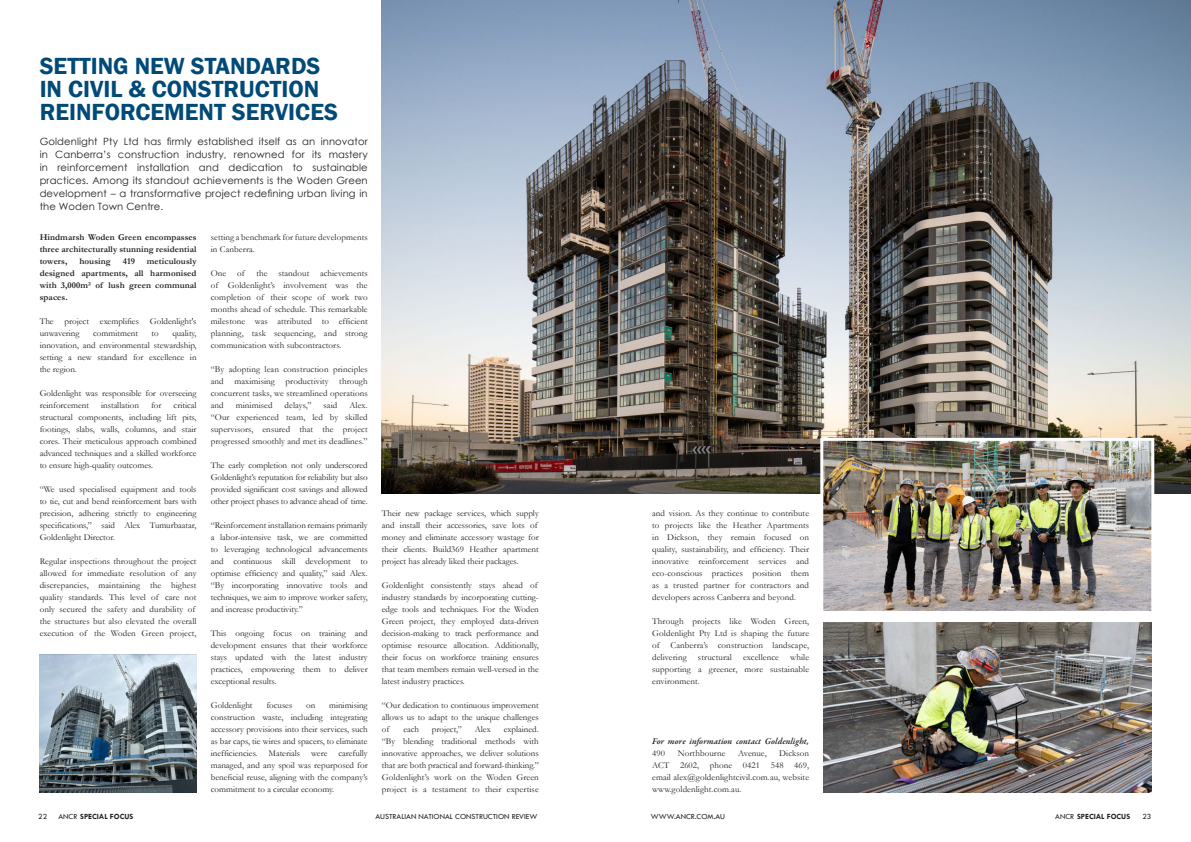
<style>
.page{position:relative;width:1191px;height:842px;background:#fff}
.page>*{position:absolute;margin:0;border:0;box-sizing:border-box;transform-origin:0 0}
.t1{font:600 24px/23px "Franklin Gothic";color:#004a78}
.t2{font:10px/13px "Century Gothic";letter-spacing:.01em;color:#231f20;text-align:justify}
.t3{font:9px/12px "Garamond";color:#231f20;text-align:justify}
.t4{font:700 9px/12px "Garamond";letter-spacing:.01em;color:#231f20;text-align:justify}
.t5{font:italic 600 9px/12px "Garamond Premr Pro";letter-spacing:.005em;color:#231f20}
.t6{font:8px "Tw Cen";color:#231f20}
.t7{font:700 8px "Tw Cen";color:#231f20}
.s1{font-family:"Garamond";font-weight:400;font-style:normal}
.s2{font-weight:400}
</style>
<div class="page">
<img style="left:382px;top:0;width:809px;height:493px">
<img style="left:823px;top:622px;width:328px;height:170px">
<img style="left:818px;top:436px;width:337px;height:175px">
<img style="left:40px;top:654px;width:157px;height:138px">
<p class="t1" style="left:40px;top:54px;width:300px">SETTING NEW STANDARDS<br>IN CIVIL &amp; CONSTRUCTION<br>REINFORCEMENT SERVICES</p>
<p class="t2" style="left:40px;top:134px;width:329px">Goldenlight Pty Ltd has firmly established itself as an innovator in Canberra’s construction industry, renowned for its mastery in reinforcement installation and dedication to sustainable practices. Among its standout achievements is the Woden Green development – a transformative project redefining urban living in the Woden Town Centre.</p>
<p class="t4" style="left:40px;top:231px;width:158px">Hindmarsh Woden Green encompasses three architecturally stunning residential towers,</p>
<p class="t3" style="left:211px;top:231px;width:158px">setting a benchmark for future developments in Canberra.</p>
<p class="t3" style="left:211px;top:267px;width:35px">One of</p>
<p class="t4" style="left:40px;top:255px;width:158px;text-indent:107px">meticulously designed apartments, all harmonised with 3,000m² of lush green communal spaces.</p>
<p class="t3" style="left:40px;top:315px;width:158px">The project exemplifies Goldenlight's unwavering</p>
<p class="t4" style="left:79px;top:255px;width:33px">housing</p>
<p class="t4" style="left:123px;top:255px;width:14px">419</p>
<p class="t3" style="left:211px;top:267px;width:158px;text-indent:46px">the standout achievements of Goldenlight’s involvement was the completion of their scope of work two months ahead of schedule. This remarkable milestone was attributed to efficient planning, task sequencing, and strong communication with subcontractors.</p>
<p class="t3" style="left:211px;top:363px;width:158px">“By adopting lean construction principles and maximising productivity through concurrent tasks, we streamlined operations and</p>
<p class="t3" style="left:40px;top:327px;width:158px;text-indent:133px">quality, innovation, and environmental stewardship, setting a new standard for excellence in the region.</p>
<p class="t3" style="left:40px;top:387px;width:158px">Goldenlight was responsible for overseeing reinforcement</p>
<p class="t3" style="left:93px;top:327px;width:46px">commitment</p>
<p class="t3" style="left:152px;top:327px;width:9px">to</p>
<p class="t3" style="left:236px;top:399px;width:38px">minimised</p>
<p class="t3" style="left:285px;top:399px;width:28px">delays,”</p>
<p class="t3" style="left:323px;top:399px;width:15px">said</p>
<p class="t3" style="left:211px;top:399px;width:158px;text-indent:138px">Alex. “Our experienced team, led by skilled supervisors, ensured that the project progressed smoothly and met its deadlines.”</p>
<p class="t3" style="left:211px;top:459px;width:158px">The early completion not only underscored Goldenlight’s reputation for reliability but also provided significant cost savings and allowed other project phases to advance ahead of time.</p>
<p class="t3" style="left:211px;top:519px;width:158px">“Reinforcement installation remains primarily a labor-intensive task, we are committed to leveraging technological advancements and continuous skill development to optimise efficiency and quality,” said Alex. “By incorporating innovative tools and techniques, we aim to improve worker safety, and increase productivity.”</p>
<p class="t3" style="left:211px;top:627px;width:158px">This ongoing focus on training and development ensures that their workforce stays updated with the latest industry practices, empowering them to deliver exceptional results.</p>
<p class="t3" style="left:211px;top:699px;width:43px">Goldenlight</p>
<p class="t3" style="left:266px;top:699px;width:27px">focuses</p>
<p class="t3" style="left:306px;top:699px;width:11px">on</p>
<p class="t3" style="left:101px;top:399px;width:39px">installation</p>
<p class="t3" style="left:151px;top:399px;width:12px">for</p>
<p class="t3" style="left:40px;top:399px;width:158px;text-indent:134px">critical structural components, including lift pits, footings, slabs, walls, columns, and stair cores. Their meticulous approach combined advanced techniques and a skilled workforce to ensure high-quality outcomes.</p>
<p class="t3" style="left:40px;top:483px;width:158px">“We used specialised equipment and tools to tie, cut and bend reinforcement bars with precision, adhering strictly to engineering specifications,” said Alex Tumurbaatar, Goldenlight Director.</p>
<p class="t3" style="left:40px;top:555px;width:158px;text-align:left">Regular inspections throughout the project allowed for immediate resolution of any discrepancies, maintaining the highest quality standards. This level of care not only secured the safety and durability of the structures but also elevated the overall execution of the Woden Green project,</p>
<p class="t3" style="left:211px;top:699px;width:158px;text-indent:118px">minimising construction waste, including integrating accessory provisions into their services, such as bar caps, tie wires and spacers, to eliminate inefficiencies. Materials were carefully managed, and any spoil was repurposed for beneficial reuse, aligning with the company’s commitment to a circular economy.</p>
<p class="t3" style="left:382px;top:507px;width:158px;text-align:left">Their new package services, which supply and install their accessories, save lots of money and eliminate accessory wastage for their clients. Build369 Heather apartment project has already liked their packages.</p>
<p class="t3" style="left:382px;top:579px;width:158px;text-align:left">Goldenlight consistently stays ahead of industry standards by incorporating cutting&shy;edge tools and techniques. For the Woden Green project, they employed data-driven decision-making to track performance and optimise resource allocation. Additionally, their focus on workforce training ensures that team members remain well-versed in the latest industry practices.</p>
<p class="t3" style="left:382px;top:699px;width:158px">“Our dedication to continuous improvement allows us to adapt to the unique challenges of</p>
<p class="t3" style="left:382px;top:723px;width:158px;text-indent:122px">explained. “By blending traditional methods with innovative approaches, we deliver solutions that are both practical and forward-thinking.”</p>
<p class="t3" style="left:382px;top:771px;width:158px">Goldenlight’s work on the Woden Green project is a testament to their expertise</p>
<p class="t3" style="left:403px;top:723px;width:17px">each</p>
<p class="t3" style="left:432px;top:723px;width:32px">project,”</p>
<p class="t3" style="left:475px;top:723px;width:18px">Alex</p>
<p class="t3" style="left:652px;top:507px;width:158px">and vision. As they continue to contribute to projects like the Heather Apartments in Dickson, they remain focused on quality, sustainability, and efficiency. Their innovative reinforcement services and eco-conscious practices position them as a trusted partner for contractors and developers across Canberra and beyond.</p>
<p class="t3" style="left:652px;top:615px;width:158px">Through projects like Woden Green, Goldenlight Pty Ltd is shaping the future of Canberra’s construction landscape, delivering structural excellence while supporting a greener, more sustainable environment.</p>
<p class="t5" style="left:652px;top:736px;width:158px">For more information contact Goldenlight,<br><span class="s1">490</span></p>
<p class="t3" style="left:677px;top:747px;width:49px">Northbourne</p>
<p class="t3" style="left:738px;top:747px;width:30px">Avenue,</p>
<p class="t3" style="left:652px;top:747px;width:158px;text-indent:127px">Dickson ACT 2602, phone 0421 548 469, email alex@goldenlightcivil.com.au, website www.goldenlight.com.au.</p>
<p class="t6" style="left:38px;top:811px;width:10px">22</p>
<p class="t7" style="left:58px;top:811px;width:76px"><span class="s2">ANCR</span> SPECIAL FOCUS</p>
<p class="t6" style="left:375px;top:811px;width:163px">AUSTRALIAN NATIONAL CONSTRUCTION REVIEW</p>
<p class="t6" style="left:651px;top:811px;width:76px">WWW.ANCR.COM.AU</p>
<p class="t7" style="left:1055px;top:811px;width:76px"><span class="s2">ANCR</span> SPECIAL FOCUS</p>
<p class="t6" style="left:1142px;top:811px;width:10px">23</p>
</div>
